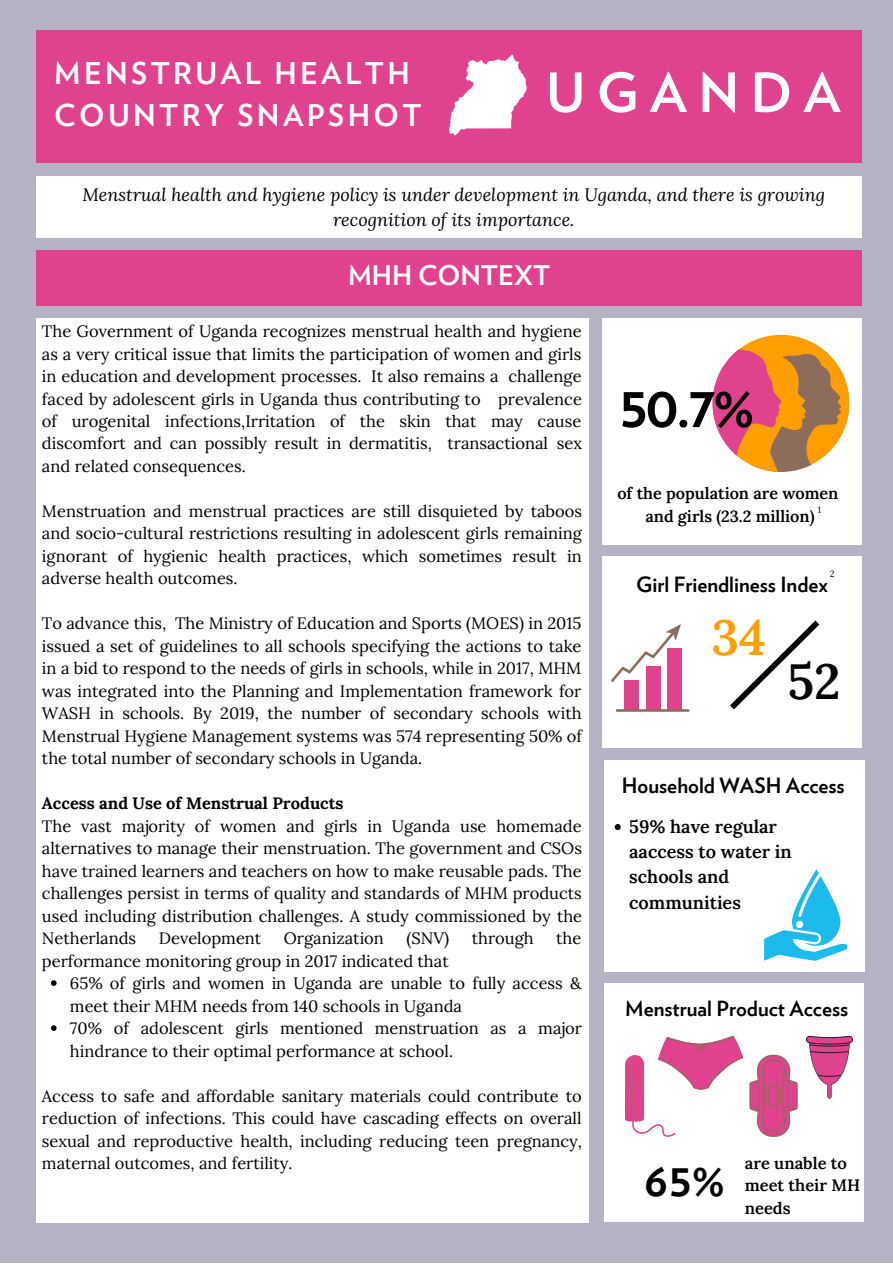
<style>
.page{position:relative;width:893px;height:1264px;background:#fff}
.page>*{position:absolute;margin:0;border:0;box-sizing:border-box;transform-origin:0 0}
.t1{font:700 60px "Verlag";color:#000}
.t2{font:700 54px "Verlag";letter-spacing:.21em;color:#fff}
.t3{font:600 49.5px "Lora";color:#000}
.t4{font:600 49.5px "Lora";color:#ff9e00}
.t5{font:700 48px "Verlag";color:#000}
.t6{font:700 30px/41.5px "Verlag";letter-spacing:.11em;color:#fff}
.t7{font:700 27px "Verlag";color:#fff}
.t8{font:700 21px "Verlag";color:#000}
.t9{font:italic 18px/24.8px "Lora";color:#000;text-align:center}
.t10{font:600 18px/25.2px "Lora";color:#000}
.t11{font:16.5px/22.5px "Lora";color:#000;text-align:justify}
.t12{font:700 16.5px "Lora";color:#000}
.t13{font:600 16.5px/22.5px "Lora";color:#000}
.t14{font:600 16.2px/22.5px "Lora";color:#000;text-align:center}
.t15{font:9px "Lora";color:#000}
</style>
<div class="page">
<div style="left:0;top:0;width:892px;height:1262px;background:#b5b2c4"></div>
<div style="left:36px;top:318px;width:552px;height:904px;background:#fff"></div>
<div style="left:36px;top:30px;width:825px;height:133px;background:#e0428e"></div>
<div style="left:602px;top:318px;width:259px;height:226px;background:#fff"></div>
<div style="left:36px;top:250px;width:825px;height:55px;background:#e0428e"></div>
<div style="left:36px;top:176px;width:825px;height:62px;background:#fff"></div>
<div style="left:602px;top:556px;width:259px;height:191px;background:#fff"></div>
<div style="left:604px;top:760px;width:261px;height:211px;background:#fff"></div>
<div style="left:712px;top:335px;width:137px;height:137px;background:#ff9e00;border-radius:50%"></div>
<svg style="left:712px;top:349px;width:129px;height:123px"></svg>
<div style="left:624px;top:679px;width:14px;height:31px;background:#e0428e"></div>
<div style="left:645px;top:665px;width:15px;height:45px;background:#e0428e"></div>
<div style="left:667px;top:648px;width:15px;height:62px;background:#e0428e"></div>
<hr style="left:615px;top:709px;width:74px;height:2px;background:#8c6c5a">
<svg style="left:611px;top:624px;width:70px;height:58px"></svg>
<svg style="left:730px;top:620px;width:90px;height:90px"></svg>
<div style="left:604px;top:983px;width:260px;height:238px;background:#fff"></div>
<svg style="left:51px;top:980px;width:6px;height:5px"></svg>
<svg style="left:51px;top:1025px;width:6px;height:5px"></svg>
<svg style="left:764px;top:869px;width:84px;height:92px"></svg>
<svg style="left:749px;top:1054px;width:48px;height:82px"></svg>
<svg style="left:806px;top:1035px;width:47px;height:63px"></svg>
<svg style="left:625px;top:1035px;width:118px;height:101px"></svg>
<svg style="left:449px;top:54px;width:78px;height:81px"></svg>
<svg style="left:614px;top:824px;width:6px;height:6px"></svg>
<h3 class="t6" style="left:54px;top:55px;width:369px">MENSTRUAL HEALTH<br>COUNTRY SNAPSHOT</h3>
<h2 class="t2" style="left:546px;top:69px;width:296px">UGANDA</h2>
<p class="t9" style="left:82px;top:182px;width:744px">Menstrual health and hygiene policy is under development in Uganda, and there is growing recognition of its importance.</p>
<h3 class="t7" style="left:348px;top:263px;width:204px">MHH CONTEXT</h3>
<p class="t11" style="left:42px;top:320px;width:541px">The Government of Uganda recognizes menstrual health and hygiene as a very critical issue that limits the participation of women and girls in education and development processes. It also remains a challenge faced by adolescent girls in Uganda thus contributing to prevalence of urogenital infections,Irritation of the skin that may cause discomfort and can possibly result in dermatitis, transactional sex and related consequences.</p>
<p class="t11" style="left:42px;top:499px;width:541px">Menstruation and menstrual practices are still disquieted by taboos and socio-cultural restrictions resulting in adolescent girls remaining ignorant of hygienic health practices, which sometimes result in adverse health outcomes.</p>
<p class="t11" style="left:42px;top:612px;width:541px">To advance this, The Ministry of Education and Sports (MOES) in 2015 issued a set of guidelines to all schools specifying the actions to take in a bid to respond to the needs of girls in schools, while in 2017, MHM was integrated into the Planning and Implementation framework for WASH in schools. By 2019, the number of secondary schools with Menstrual Hygiene Management systems was 574 representing 50% of the total number of secondary schools in Uganda.</p>
<p class="t12" style="left:42px;top:792px;width:303px">Access and Use of Menstrual Products</p>
<p class="t11" style="left:42px;top:814px;width:541px">The vast majority of women and girls in Uganda use homemade alternatives to manage their menstruation. The government and CSOs have trained learners and teachers on how to make reusable pads. The challenges persist in terms of quality and standards of MHM products used including distribution challenges. A study commissioned by the Netherlands</p>
<p class="t11" style="left:159px;top:927px;width:104px">Development</p>
<p class="t11" style="left:284px;top:927px;width:102px">Organization</p>
<p class="t11" style="left:406px;top:927px;width:44px">(SNV)</p>
<p class="t11" style="left:472px;top:927px;width:63px">through</p>
<p class="t11" style="left:556px;top:927px;width:27px">the</p>
<p class="t11" style="left:42px;top:949px;width:408px">performance monitoring group in 2017 indicated that</p>
<p class="t11" style="left:70px;top:972px;width:513px;text-align:left">65% of girls and women in Uganda are unable to fully access &amp; meet their MHM needs from 140 schools in Uganda<br>70% of adolescent girls mentioned menstruation as a major hindrance to their optimal performance at school.</p>
<p class="t11" style="left:42px;top:1084px;width:541px">Access to safe and affordable sanitary materials could contribute to reduction of infections. This could have cascading effects on overall sexual and reproductive health, including reducing teen pregnancy, maternal outcomes, and fertility.</p>
<h1 class="t1" style="left:618px;top:379px;width:138px">50.7%</h1>
<p class="t14" style="left:617px;top:482px;width:222px">of the population are women and girls (23.2 million)</p>
<p class="t15" style="left:817px;top:504px;width:5px">1</p>
<p class="t15" style="left:829px;top:568px;width:6px">2</p>
<p class="t8" style="left:636px;top:574px;width:193px">Girl Friendliness Index</p>
<h3 class="t4" style="left:711px;top:605px;width:56px">34</h3>
<h3 class="t3" style="left:787px;top:649px;width:55px">52</h3>
<p class="t8" style="left:622px;top:776px;width:224px">Household WASH Access</p>
<p class="t10" style="left:629px;top:813px;width:164px">59% have regular aaccess to water in schools and communities</p>
<p class="t8" style="left:625px;top:999px;width:224px">Menstrual Product Access</p>
<h3 class="t5" style="left:644px;top:1157px;width:83px">65%</h3>
<p class="t13" style="left:744px;top:1151px;width:117px">are unable to meet their MH needs</p>
</div>
